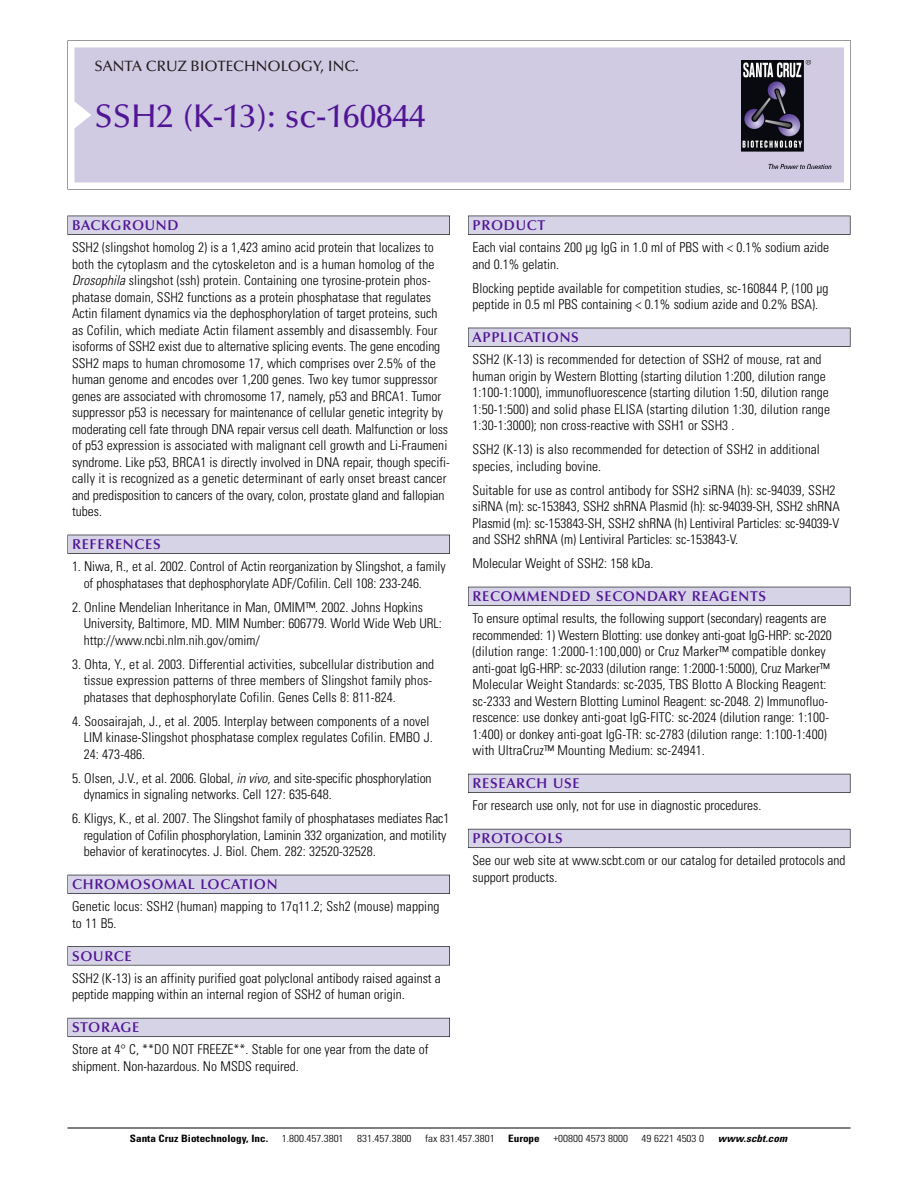
<style>
.page{position:relative;width:918px;height:1188px;background:#fff}
.page>*{position:absolute;margin:0;border:0;box-sizing:border-box;transform-origin:0 0}
.t1{font:500 33px "Optima";color:#511695}
.t2{font:500 15px "Optima";color:#231f20}
.t3{font:600 14.25px "Optima";letter-spacing:.05em;color:#511695}
.t4{font:300 condensed 13.5px/16.5px "Univers";color:#000}
.t5{font:300 condensed 10.2px "Univers";color:#000;scale:1.1 1}
.t6{font:700 condensed 10.2px "Univers";color:#000;scale:1.1 1}
.t7{font:italic 700 condensed 10.2px "Univers";letter-spacing:.005em;color:#000;scale:1.1 1}
.s1{font-style:italic}
</style>
<div class="page">
<svg style="left:68px;top:40px;width:783px;height:149px"></svg>
<div style="left:74px;top:47px;width:770px;height:135px;background:#d1cae3"></div>
<img style="left:741px;top:60px;width:90px;height:108px">
<div style="left:68px;top:216px;width:382px;height:19px;background:#525155"></div>
<div style="left:68px;top:216px;width:381px;height:18px;background:#d7d3e7"></div>
<div style="left:68px;top:535px;width:382px;height:19px;background:#515055"></div>
<div style="left:68px;top:535px;width:381px;height:18px;background:#d7d3e7"></div>
<div style="left:68px;top:875px;width:382px;height:19px;background:#525158"></div>
<div style="left:68px;top:875px;width:381px;height:18px;background:#d7d3e7"></div>
<div style="left:68px;top:946px;width:382px;height:19px;background:#575759"></div>
<div style="left:68px;top:947px;width:381px;height:18px;background:#d7d3e7"></div>
<div style="left:68px;top:1018px;width:382px;height:19px;background:#5b5a62"></div>
<div style="left:68px;top:1018px;width:381px;height:18px;background:#d7d3e7"></div>
<div style="left:468px;top:216px;width:382px;height:19px;background:#525155"></div>
<div style="left:468px;top:216px;width:382px;height:18px;background:#d7d3e7"></div>
<div style="left:468px;top:328px;width:382px;height:19px;background:#515055"></div>
<div style="left:468px;top:328px;width:382px;height:18px;background:#d7d3e7"></div>
<div style="left:468px;top:587px;width:382px;height:19px;background:#525158"></div>
<div style="left:468px;top:587px;width:382px;height:18px;background:#d7d3e7"></div>
<div style="left:468px;top:774px;width:382px;height:19px;background:#54535a"></div>
<div style="left:468px;top:774px;width:382px;height:18px;background:#d7d3e7"></div>
<div style="left:468px;top:829px;width:382px;height:19px;background:#5b5a62"></div>
<div style="left:468px;top:829px;width:382px;height:18px;background:#d7d3e7"></div>
<hr style="left:68px;top:1128px;width:782px;height:1px;background:#000">
<p class="t2" style="left:94px;top:61px;width:266px">SANTA CRUZ BIOTECHNOLOGY, INC.</p>
<h1 class="t1" style="left:94px;top:103px;width:333px">SSH2 (K-13): sc-160844</h1>
<p class="t3" style="left:72px;top:219px;width:108px">BACKGROUND</p>
<p class="t4" style="left:72px;top:240px;width:379px">SSH2 (slingshot homolog 2) is a 1,423 amino acid protein that localizes to both the cytoplasm and the cytoskeleton and is a human homolog of the <span class="s1">Drosophila</span> slingshot (ssh) protein. Containing one tyrosine-protein phos&shy;phatase domain, SSH2 functions as a protein phosphatase that regulates Actin filament dynamics via the dephosphorylation of target proteins, such as Cofilin, which mediate Actin filament assembly and disassembly. Four isoforms of SSH2 exist due to alternative splicing events. The gene encoding SSH2 maps to human chromosome 17, which comprises over 2.5% of the human genome and encodes over 1,200 genes. Two key tumor suppressor genes are associated with chromosome 17, namely, p53 and BRCA1. Tumor suppressor p53 is necessary for maintenance of cellular genetic integrity by moderating cell fate through DNA repair versus cell death. Malfunction or loss of p53 expression is associated with malignant cell growth and Li-Fraumeni syndrome. Like p53, BRCA1 is directly involved in DNA repair, though specifi&shy;cally it is recognized as a genetic determinant of early onset breast cancer and predisposition to cancers of the ovary, colon, prostate gland and fallopian tubes.</p>
<p class="t3" style="left:72px;top:539px;width:90px">REFERENCES</p>
<p class="t4" style="left:84px;top:559px;width:364px;text-indent:-12px">1. Niwa, R., et al. 2002. Control of Actin reorganization by Slingshot, a family of phosphatases that dephosphorylate ADF/Cofilin. Cell 108: 233-246.</p>
<p class="t4" style="left:84px;top:600px;width:360px;text-indent:-12px">2. Online Mendelian Inheritance in Man, OMIM™. 2002. Johns Hopkins<br>University, Baltimore, MD. MIM Number: 606779. World Wide Web URL: http://www.ncbi.nlm.nih.gov/omim/</p>
<p class="t4" style="left:84px;top:657px;width:352px;text-indent:-12px">3. Ohta, Y., et al. 2003. Differential activities, subcellular distribution and tissue expression patterns of three members of Slingshot family phos&shy;phatases that dephosphorylate Cofilin. Genes Cells 8: 811-824.</p>
<p class="t4" style="left:84px;top:714px;width:351px;text-indent:-12px">4. Soosairajah, J., et al. 2005. Interplay between components of a novel<br>LIM kinase-Slingshot phosphatase complex regulates Cofilin. EMBO J.<br>24: 473-486.</p>
<p class="t4" style="left:84px;top:771px;width:349px;text-indent:-12px">5. Olsen, J.V., et al. 2006. Global, <span class="s1">in vivo,</span> and site-specific phosphorylation dynamics in signaling networks. Cell 127: 635-648.</p>
<p class="t4" style="left:84px;top:811px;width:367px;text-indent:-12px">6. Kligys, K., et al. 2007. The Slingshot family of phosphatases mediates Rac1 regulation of Cofilin phosphorylation, Laminin 332 organization, and motility behavior of keratinocytes. J. Biol. Chem. 282: 32520-32528.</p>
<p class="t3" style="left:72px;top:879px;width:207px">CHROMOSOMAL LOCATION</p>
<p class="t4" style="left:72px;top:899px;width:369px">Genetic locus: SSH2 (human) mapping to 17q11.2; Ssh2 (mouse) mapping to 11 B5.</p>
<p class="t3" style="left:72px;top:950px;width:61px">SOURCE</p>
<p class="t4" style="left:72px;top:971px;width:370px">SSH2 (K-13) is an affinity purified goat polyclonal antibody raised against a peptide mapping within an internal region of SSH2 of human origin.</p>
<p class="t3" style="left:72px;top:1022px;width:69px">STORAGE</p>
<p class="t4" style="left:72px;top:1042px;width:358px">Store at 4° C, **DO NOT FREEZE**. Stable for one year from the date of shipment. Non-hazardous. No MSDS required.</p>
<p class="t3" style="left:473px;top:219px;width:74px">PRODUCT</p>
<p class="t4" style="left:473px;top:240px;width:358px">Each vial contains 200 µg IgG in 1.0 ml of PBS with &lt; 0.1% sodium azide and 0.1% gelatin.</p>
<p class="t4" style="left:473px;top:281px;width:357px">Blocking peptide available for competition studies, sc-160844 P, (100 µg peptide in 0.5 ml PBS containing &lt; 0.1% sodium azide and 0.2% BSA).</p>
<p class="t3" style="left:473px;top:332px;width:108px">APPLICATIONS</p>
<p class="t4" style="left:473px;top:352px;width:359px">SSH2 (K-13) is recommended for detection of SSH2 of mouse, rat and human origin by Western Blotting (starting dilution 1:200, dilution range 1:100-1:1000), immunofluorescence (starting dilution 1:50, dilution range 1:50-1:500) and solid phase ELISA (starting dilution 1:30, dilution range 1:30-1:3000); non cross-reactive with SSH1 or SSH3 .</p>
<p class="t4" style="left:473px;top:442px;width:349px">SSH2 (K-13) is also recommended for detection of SSH2 in additional species, including bovine.</p>
<p class="t4" style="left:473px;top:483px;width:369px">Suitable for use as control antibody for SSH2 siRNA (h): sc-94039, SSH2 siRNA (m): sc-153843, SSH2 shRNA Plasmid (h): sc-94039-SH, SSH2 shRNA Plasmid (m): sc-153843-SH, SSH2 shRNA (h) Lentiviral Particles: sc-94039-V and SSH2 shRNA (m) Lentiviral Particles: sc-153843-V.</p>
<p class="t4" style="left:473px;top:556px;width:183px">Molecular Weight of SSH2: 158 kDa.</p>
<p class="t3" style="left:473px;top:591px;width:295px">RECOMMENDED SECONDARY REAGENTS</p>
<p class="t4" style="left:473px;top:611px;width:361px">To ensure optimal results, the following support (secondary) reagents are recommended: 1) Western Blotting: use donkey anti-goat IgG-HRP: sc-2020 (dilution range: 1:2000-1:100,000) or Cruz Marker™ compatible donkey anti-goat IgG-HRP: sc-2033 (dilution range: 1:2000-1:5000), Cruz Marker™ Molecular Weight Standards: sc-2035, TBS Blotto A Blocking Reagent: sc-2333 and Western Blotting Luminol Reagent: sc-2048. 2) Immunofluo&shy;rescence: use donkey anti-goat IgG-FITC: sc-2024 (dilution range: 1:100- 1:400) or donkey anti-goat IgG-TR: sc-2783 (dilution range: 1:100-1:400) with UltraCruz™ Mounting Medium: sc-24941.</p>
<p class="t3" style="left:473px;top:778px;width:109px">RESEARCH USE</p>
<p class="t4" style="left:473px;top:798px;width:290px">For research use only, not for use in diagnostic procedures.</p>
<p class="t3" style="left:473px;top:833px;width:92px">PROTOCOLS</p>
<p class="t4" style="left:473px;top:853px;width:375px">See our web site at www.scbt.com or our catalog for detailed protocols and support products.</p>
<p class="t6" style="left:130px;top:1135px;width:127px">Santa Cruz Biotechnology, Inc.</p>
<p class="t5" style="left:282px;top:1135px;width:58px">1.800.457.3801</p>
<p class="t5" style="left:357px;top:1135px;width:51px">831.457.3800</p>
<p class="t5" style="left:425px;top:1135px;width:65px">fax 831.457.3801</p>
<p class="t6" style="left:508px;top:1135px;width:30px">Europe</p>
<p class="t5" style="left:553px;top:1135px;width:69px">+00800 4573 8000</p>
<p class="t5" style="left:642px;top:1135px;width:58px">49 6221 4503 0</p>
<p class="t7" style="left:718px;top:1135px;width:64px">www.scbt.com</p>
</div>
